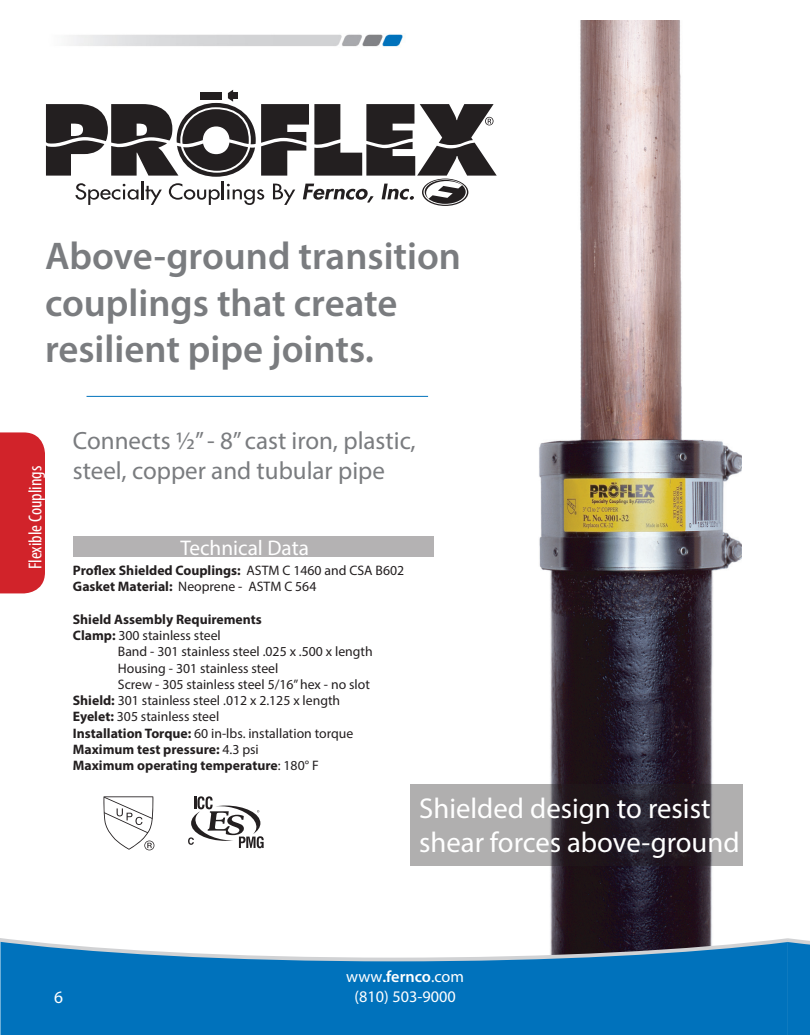
<style>
.page{position:relative;width:810px;height:1035px;background:#fff}
.page>*{position:absolute;margin:0;border:0;box-sizing:border-box;transform-origin:0 0}
.t1{font:600 38.75px "Myriad Pro";color:#7a7c7f}
.t2{font:28.75px/34.5px "Myriad Pro";color:#fff}
.t3{font:25px/30px "Myriad Pro";color:#7a7c7f}
.t4{font:21.25px "Myriad Pro";color:#fff}
.t5{font:condensed 18.75px "Myriad Pro";color:#fff}
.t6{font:17.5px "Myriad Pro";color:#fff}
.t7{font:16.25px "Myriad Pro";color:#fff}
.t8{font:13.75px "Myriad Pro";color:#231f20}
.t9{font:700 13.75px "Myriad Pro";color:#231f20}
.s1{font-weight:400}
.s2{font-weight:700}
.s3{font-weight:600}
</style>
<div class="page">
<img style="left:538px;top:21px;width:204px;height:913px">
<svg style="left:0;top:934px;width:810px;height:101px;background:#2d86c1"></svg>
<div style="left:73px;top:537px;width:360px;height:20px;background:#b4b2b3"></div>
<svg style="left:188px;top:796px;width:76px;height:52px"></svg>
<svg style="left:104px;top:796px;width:50px;height:54px"></svg>
<div style="left:0;top:432px;width:45px;height:161px;background:#d1232a"></div>
<img style="left:69px;top:34px;width:334px;height:13px">
<svg style="left:46px;top:90px;width:451px;height:116px"></svg>
<hr style="left:87px;top:396px;width:341px;height:1px;background:#0072bc">
<svg style="left:410px;top:784px;width:332px;height:81px;background:#6c686c"></svg>
<p class="t1" style="left:45px;top:231px;width:418px">Above-ground transition</p>
<p class="t1" style="left:45px;top:278px;width:354px">couplings that create</p>
<p class="t1" style="left:45px;top:324px;width:330px">resilient pipe joints.</p>
<p class="t5" style="left:24px;top:569px;width:105px;rotate:-90deg">Flexible Couplings</p>
<p class="t3" style="left:73px;top:425px;width:344px">Connects 1/2” - 8” cast iron, plastic, steel, copper and tubular pipe</p>
<p class="t4" style="left:180px;top:535px;width:130px">Technical Data</p>
<p class="t9" style="left:73px;top:561px;width:333px">Proflex Shielded Couplings: <span class="s1">ASTM C 1460 and CSA B602</span></p>
<p class="t8" style="left:73px;top:578px;width:245px"><span class="s2">Gasket Material:</span> Neoprene - ASTM C 564</p>
<p class="t9" style="left:73px;top:610px;width:191px">Shield Assembly Requirements</p>
<p class="t8" style="left:73px;top:627px;width:150px"><span class="s2">Clamp:</span> 300 stainless steel</p>
<p class="t8" style="left:118px;top:643px;width:256px">Band - 301 stainless steel .025 x .500 x length</p>
<p class="t8" style="left:118px;top:659px;width:162px">Housing - 301 stainless steel</p>
<p class="t8" style="left:118px;top:676px;width:254px">Screw - 305 stainless steel 5/16” hex - no slot</p>
<p class="t8" style="left:73px;top:692px;width:269px"><span class="s2">Shield:</span> 301 stainless steel .012 x 2.125 x length</p>
<p class="t8" style="left:73px;top:708px;width:148px"><span class="s2">Eyelet:</span> 305 stainless steel</p>
<p class="t8" style="left:73px;top:724px;width:282px"><span class="s2">Installation Torque:</span> 60 in-lbs. installation torque</p>
<p class="t9" style="left:73px;top:740px;width:187px">Maximum test pressure: <span class="s1">4.3 psi</span></p>
<p class="t9" style="left:73px;top:756px;width:247px">Maximum operating temperature<span class="s1">: 180° F</span></p>
<p class="t2" style="left:419px;top:791px;width:322px">Shielded design to resist shear forces above-ground</p>
<p class="t7" style="left:346px;top:967px;width:119px">www<span class="s3">.fernco</span>.com</p>
<p class="t6" style="left:54px;top:986px;width:10px">6</p>
<p class="t7" style="left:355px;top:986px;width:103px">(810) 503-9000</p>
</div>
